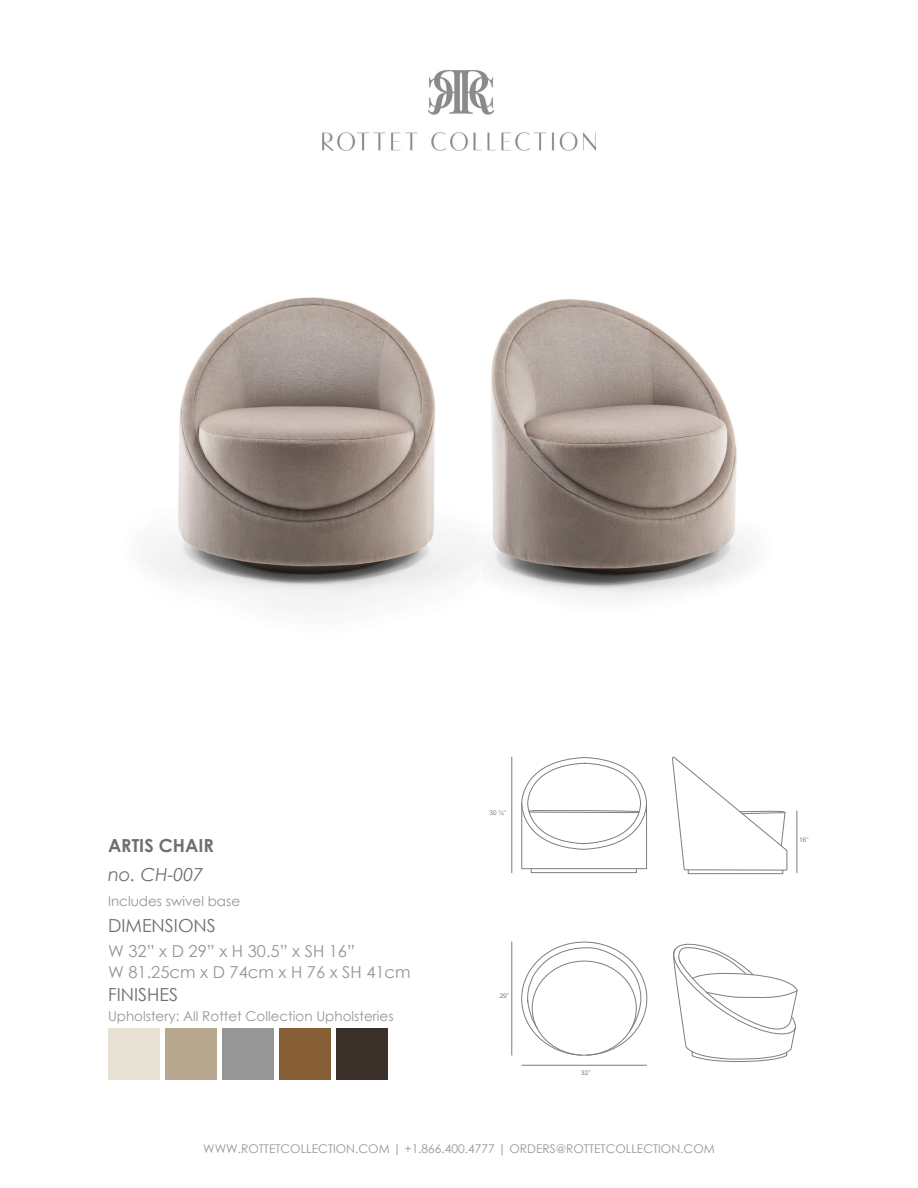
<style>
.page{position:relative;width:918px;height:1188px;background:#fff}
.page>*{position:absolute;margin:0;border:0;box-sizing:border-box;transform-origin:0 0}
.t1{font:18px "Century Gothic";color:#6e6f6f}
.t2{font:700 18px "Century Gothic";color:#6e6f6f}
.t3{font:italic 18px "Century Gothic";color:#6e6f6f}
.t4{font:16.5px "Century Gothic";color:#969696}
.t5{font:13.5px "Century Gothic";color:#969696}
.t6{font:12px "Century Gothic";color:#969696}
.t7{font:6.45px "Arial";color:#7d7e7e}
</style>
<div class="page">
<div style="left:108px;top:1029px;width:51px;height:51px;background:#e6e1d2"></div>
<div style="left:165px;top:1029px;width:51px;height:51px;background:#b7a78e"></div>
<div style="left:222px;top:1029px;width:51px;height:51px;background:#969696"></div>
<div style="left:279px;top:1029px;width:51px;height:51px;background:#855e35"></div>
<div style="left:336px;top:1029px;width:51px;height:51px;background:#3b312a"></div>
<svg style="left:527px;top:944px;width:116px;height:112px"></svg>
<div style="left:531px;top:868px;width:106px;height:5px;border:1px solid #7d7e7e"></div>
<svg style="left:521px;top:757px;width:126px;height:112px"></svg>
<hr style="left:512px;top:942px;width:1px;height:113px;background:#7c7c7d">
<hr style="left:512px;top:757px;width:1px;height:116px;background:#7c7c7d">
<hr style="left:522px;top:1065px;width:124px;height:1px;background:#7c7c7d">
<div style="left:688px;top:870px;width:95px;height:4px;border:1px solid #7d7e7e"></div>
<svg style="left:672px;top:756px;width:116px;height:115px"></svg>
<hr style="left:797px;top:811px;width:1px;height:62px;background:#7c7c7d">
<svg style="left:673px;top:943px;width:125px;height:119px"></svg>
<img style="left:145px;top:297px;width:611px;height:314px">
<img style="left:323px;top:132px;width:272px;height:19px">
<img style="left:427px;top:70px;width:68px;height:45px">
<p class="t2" style="left:108px;top:832px;width:107px">ARTIS CHAIR</p>
<p class="t3" style="left:108px;top:862px;width:97px">no. CH-007</p>
<p class="t5" style="left:108px;top:892px;width:134px">Includes swivel base</p>
<p class="t1" style="left:108px;top:913px;width:109px">DIMENSIONS</p>
<p class="t4" style="left:108px;top:939px;width:249px">W 32” x D 29” x H 30.5” x SH 16”</p>
<p class="t4" style="left:108px;top:960px;width:304px">W 81.25cm x D 74cm x H 76 x SH 41cm</p>
<p class="t1" style="left:108px;top:982px;width:72px">FINISHES</p>
<p class="t5" style="left:108px;top:1007px;width:287px">Upholstery: All Rottet Collection Upholsteries</p>
<p class="t7" style="left:489px;top:808px;width:18px">30 ½”</p>
<p class="t7" style="left:500px;top:992px;width:11px">29”</p>
<p class="t7" style="left:581px;top:1069px;width:11px">32”</p>
<p class="t6" style="left:203px;top:1140px;width:513px">WWW.ROTTETCOLLECTION.COM | +1.866.400.4777 | ORDERS@ROTTETCOLLECTION.COM</p>
<p class="t7" style="left:799px;top:835px;width:11px">16”</p>
</div>
